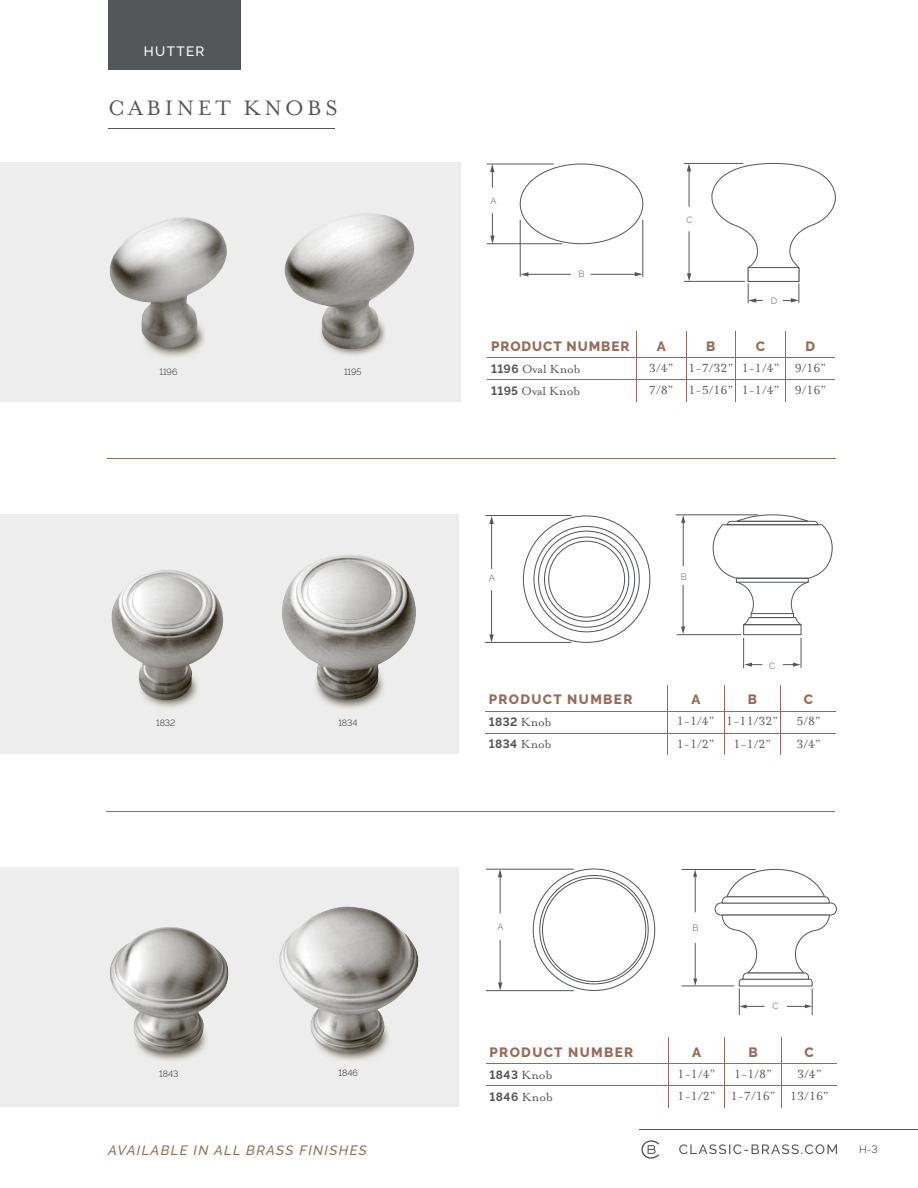
<style>
.page{position:relative;width:918px;height:1188px;background:#fff}
.page>*{position:absolute;margin:0;border:0;box-sizing:border-box;transform-origin:0 0}
.t1{font:24px "Mrs Eaves OT";letter-spacing:.15em;color:#545759}
.t2{font:13.5px "Mrs Eaves OT";color:#545759}
.t3{font:800 13.5px "Raleway";letter-spacing:.1em;color:#986b58}
.t4{font:italic 500 13.5px "Raleway";letter-spacing:.1em;color:#986b58}
.t5{font:800 13.5px "Raleway";letter-spacing:.07em;color:#986b58}
.t6{font:500 13.5px "Raleway";letter-spacing:.1em;color:#fff}
.t7{font:700 12px "Raleway";letter-spacing:.04em;color:#545759}
.t8{font:300 10.5px "Raleway";color:#231f20}
.t9{font:300 9px "Raleway";color:#231f20}
.t10{font:300 9px "Raleway";color:#545759}
.s1{font-family:"Raleway";font-weight:700;font-size:12px}
.s2{font-family:"Mrs Eaves OT";font-weight:400;font-size:13.5px}
</style>
<div class="page">
<svg style="left:679px;top:1144px;width:158px;height:10px"></svg>
<hr style="left:640px;top:1129px;width:278px;height:1px;background:#545759">
<svg style="left:641px;top:1140px;width:18px;height:19px"></svg>
<hr style="left:486px;top:869px;width:87px;height:1px;background:#545759">
<hr style="left:486px;top:990px;width:87px;height:1px;background:#545759">
<hr style="left:500px;top:876px;width:1px;height:37px;background:#545759">
<svg style="left:498px;top:869px;width:4px;height:8px"></svg>
<hr style="left:500px;top:940px;width:1px;height:44px;background:#545759">
<svg style="left:498px;top:983px;width:4px;height:8px"></svg>
<svg style="left:539px;top:875px;width:110px;height:110px"></svg>
<hr style="left:682px;top:869px;width:73px;height:1px;background:#545759">
<hr style="left:682px;top:985px;width:52px;height:1px;background:#545759">
<hr style="left:695px;top:875px;width:1px;height:37px;background:#545759">
<svg style="left:693px;top:870px;width:4px;height:7px"></svg>
<hr style="left:695px;top:943px;width:1px;height:37px;background:#545759">
<svg style="left:693px;top:979px;width:4px;height:7px"></svg>
<div style="left:715px;top:902px;width:122px;height:14px;border:1px solid #545759;border-radius:6px"></div>
<svg style="left:721px;top:868px;width:109px;height:36px"></svg>
<svg style="left:721px;top:915px;width:110px;height:100px"></svg>
<hr style="left:684px;top:163px;width:59px;height:1px;background:#545759">
<hr style="left:684px;top:281px;width:61px;height:1px;background:#545759">
<hr style="left:689px;top:170px;width:1px;height:37px;background:#545759">
<svg style="left:687px;top:163px;width:4px;height:8px"></svg>
<hr style="left:689px;top:231px;width:1px;height:44px;background:#545759">
<svg style="left:687px;top:273px;width:4px;height:8px"></svg>
<svg style="left:709px;top:162px;width:127px;height:141px"></svg>
<div style="left:748px;top:268px;width:51px;height:13px;background:#fff"></div>
<div style="left:748px;top:267px;width:51px;height:15px;border:1px solid #545759"></div>
<hr style="left:487px;top:164px;width:67px;height:1px;background:#545759">
<hr style="left:487px;top:243px;width:75px;height:1px;background:#545759">
<svg style="left:490px;top:164px;width:4px;height:23px"></svg>
<svg style="left:490px;top:213px;width:5px;height:31px"></svg>
<hr style="left:520px;top:220px;width:1px;height:57px;background:#545759">
<hr style="left:642px;top:220px;width:1px;height:57px;background:#545759">
<hr style="left:527px;top:274px;width:44px;height:1px;background:#545759">
<svg style="left:520px;top:272px;width:8px;height:5px"></svg>
<hr style="left:591px;top:274px;width:45px;height:1px;background:#545759">
<svg style="left:635px;top:272px;width:8px;height:4px"></svg>
<div style="left:0;top:162px;width:461px;height:240px;background:#eeeded"></div>
<div style="left:0;top:514px;width:459px;height:240px;background:#eeeded"></div>
<div style="left:0;top:867px;width:459px;height:240px;background:#eeeded"></div>
<div style="left:548px;top:541px;width:77px;height:77px;border:1px solid #545759;border-radius:50%"></div>
<hr style="left:485px;top:515px;width:87px;height:1px;background:#545759">
<hr style="left:485px;top:642px;width:87px;height:1px;background:#545759">
<hr style="left:491px;top:590px;width:1px;height:46px;background:#545759">
<svg style="left:489px;top:634px;width:5px;height:9px"></svg>
<hr style="left:491px;top:523px;width:1px;height:46px;background:#545759">
<svg style="left:489px;top:516px;width:5px;height:8px"></svg>
<svg style="left:712px;top:514px;width:121px;height:122px"></svg>
<hr style="left:677px;top:634px;width:64px;height:1px;background:#545759">
<hr style="left:676px;top:514px;width:82px;height:1px;background:#545759">
<hr style="left:743px;top:638px;width:1px;height:30px;background:#545759">
<hr style="left:801px;top:638px;width:1px;height:30px;background:#545759">
<hr style="left:683px;top:585px;width:1px;height:43px;background:#545759">
<svg style="left:681px;top:626px;width:4px;height:8px"></svg>
<hr style="left:683px;top:521px;width:1px;height:45px;background:#545759">
<svg style="left:681px;top:515px;width:4px;height:8px"></svg>
<svg style="left:783px;top:663px;width:18px;height:4px"></svg>
<svg style="left:744px;top:663px;width:18px;height:4px"></svg>
<hr style="left:108px;top:128px;width:226px;height:1px;background:#545759">
<hr style="left:485px;top:711px;width:239px;height:1px;background:#986b58">
<hr style="left:724px;top:711px;width:57px;height:1px;background:#986b58">
<hr style="left:781px;top:711px;width:55px;height:1px;background:#986b58">
<hr style="left:485px;top:733px;width:239px;height:1px;background:#986b58">
<svg style="left:667px;top:685px;width:1px;height:70px"></svg>
<hr style="left:724px;top:733px;width:57px;height:1px;background:#986b58">
<svg style="left:724px;top:685px;width:1px;height:70px"></svg>
<hr style="left:781px;top:733px;width:55px;height:1px;background:#986b58">
<svg style="left:780px;top:685px;width:1px;height:70px"></svg>
<hr style="left:486px;top:1063px;width:239px;height:1px;background:#986b58">
<hr style="left:725px;top:1063px;width:56px;height:1px;background:#986b58">
<hr style="left:781px;top:1063px;width:56px;height:1px;background:#986b58">
<hr style="left:486px;top:1085px;width:239px;height:1px;background:#986b58">
<svg style="left:668px;top:1037px;width:1px;height:71px"></svg>
<hr style="left:725px;top:1085px;width:56px;height:1px;background:#986b58">
<svg style="left:724px;top:1037px;width:1px;height:71px"></svg>
<hr style="left:781px;top:1085px;width:56px;height:1px;background:#986b58">
<svg style="left:781px;top:1037px;width:1px;height:71px"></svg>
<img style="left:284px;top:213px;width:130px;height:137px">
<hr style="left:107px;top:458px;width:729px;height:1px;background:#986b58">
<hr style="left:106px;top:811px;width:729px;height:1px;background:#986b58">
<div style="left:108px;top:0;width:132px;height:70px;background:#545759"></div>
<hr style="left:488px;top:357px;width:198px;height:1px;background:#986b58">
<hr style="left:686px;top:357px;width:50px;height:1px;background:#986b58">
<hr style="left:736px;top:357px;width:49px;height:1px;background:#986b58">
<hr style="left:785px;top:357px;width:50px;height:1px;background:#986b58">
<hr style="left:488px;top:380px;width:198px;height:1px;background:#986b58">
<svg style="left:636px;top:332px;width:1px;height:70px"></svg>
<hr style="left:686px;top:380px;width:50px;height:1px;background:#986b58">
<svg style="left:686px;top:332px;width:1px;height:70px"></svg>
<hr style="left:736px;top:380px;width:49px;height:1px;background:#986b58">
<svg style="left:735px;top:332px;width:1px;height:70px"></svg>
<hr style="left:785px;top:380px;width:50px;height:1px;background:#986b58">
<svg style="left:785px;top:332px;width:1px;height:70px"></svg>
<img style="left:148px;top:347px;width:53px;height:10px">
<img style="left:109px;top:217px;width:118px;height:130px">
<img style="left:282px;top:555px;width:134px;height:145px">
<img style="left:111px;top:570px;width:112px;height:130px">
<img style="left:279px;top:906px;width:140px;height:147px">
<img style="left:110px;top:927px;width:119px;height:125px">
<p class="t6" style="left:144px;top:46px;width:62px">HUTTER</p>
<h1 class="t1" style="left:108px;top:100px;width:231px">CABINET KNOBS</h1>
<p class="t9" style="left:160px;top:368px;width:19px">1196</p>
<p class="t9" style="left:344px;top:368px;width:19px">1195</p>
<p class="t9" style="left:156px;top:719px;width:21px">1832</p>
<p class="t9" style="left:338px;top:720px;width:21px">1834</p>
<p class="t9" style="left:159px;top:1070px;width:21px">1843</p>
<p class="t9" style="left:339px;top:1070px;width:21px">1846</p>
<p class="t10" style="left:490px;top:198px;width:8px">A</p>
<p class="t10" style="left:579px;top:271px;width:7px">B</p>
<p class="t10" style="left:686px;top:216px;width:8px">C</p>
<p class="t10" style="left:771px;top:298px;width:8px">D</p>
<p class="t5" style="left:491px;top:341px;width:140px">PRODUCT NUMBER</p>
<p class="t3" style="left:657px;top:341px;width:11px">A</p>
<p class="t3" style="left:706px;top:341px;width:11px">B</p>
<p class="t3" style="left:756px;top:341px;width:11px">C</p>
<p class="t3" style="left:805px;top:341px;width:11px">D</p>
<p class="t2" style="left:491px;top:365px;width:91px"><span class="s1">1196</span> Oval Knob</p>
<p class="t2" style="left:649px;top:364px;width:179px">3/4” 1-7/32” 1-1/4” 9/16”</p>
<p class="t2" style="left:491px;top:387px;width:91px"><span class="s1">1195</span> Oval Knob</p>
<p class="t2" style="left:649px;top:386px;width:179px">7/8” 1-5/16” 1-1/4” 9/16”</p>
<p class="t10" style="left:489px;top:574px;width:8px">A</p>
<p class="t10" style="left:681px;top:573px;width:7px">B</p>
<p class="t10" style="left:769px;top:662px;width:8px">C</p>
<p class="t3" style="left:489px;top:695px;width:145px">PRODUCT NUMBER</p>
<p class="t3" style="left:691px;top:695px;width:11px">A</p>
<p class="t3" style="left:748px;top:695px;width:11px">B</p>
<p class="t3" style="left:804px;top:695px;width:11px">C</p>
<p class="t7" style="left:489px;top:715px;width:64px">1832 <span class="s2">Knob</span></p>
<p class="t2" style="left:677px;top:717px;width:103px">1-1/4” 1-11/32”</p>
<p class="t2" style="left:796px;top:717px;width:26px">5/8”</p>
<p class="t7" style="left:489px;top:737px;width:64px">1834 <span class="s2">Knob</span></p>
<p class="t2" style="left:677px;top:739px;width:39px">1-1/2”</p>
<p class="t2" style="left:733px;top:739px;width:39px">1-1/2”</p>
<p class="t2" style="left:796px;top:739px;width:26px">3/4”</p>
<p class="t10" style="left:497px;top:924px;width:8px">A</p>
<p class="t10" style="left:693px;top:925px;width:7px">B</p>
<p class="t10" style="left:773px;top:1003px;width:8px">C</p>
<p class="t3" style="left:490px;top:1047px;width:145px">PRODUCT NUMBER</p>
<p class="t3" style="left:692px;top:1047px;width:11px">A</p>
<p class="t3" style="left:749px;top:1047px;width:11px">B</p>
<p class="t3" style="left:805px;top:1047px;width:11px">C</p>
<p class="t7" style="left:490px;top:1068px;width:64px">1843 <span class="s2">Knob</span></p>
<p class="t2" style="left:678px;top:1070px;width:39px">1-1/4”</p>
<p class="t2" style="left:734px;top:1070px;width:39px">1-1/8”</p>
<p class="t2" style="left:797px;top:1070px;width:26px">3/4”</p>
<p class="t7" style="left:490px;top:1090px;width:65px">1846 <span class="s2">Knob</span></p>
<p class="t2" style="left:678px;top:1092px;width:153px">1-1/2” 1-7/16” 13/16"</p>
<p class="t4" style="left:108px;top:1145px;width:260px">AVAILABLE IN ALL BRASS FINISHES</p>
<p class="t8" style="left:859px;top:1145px;width:20px">H-3</p>
</div>
